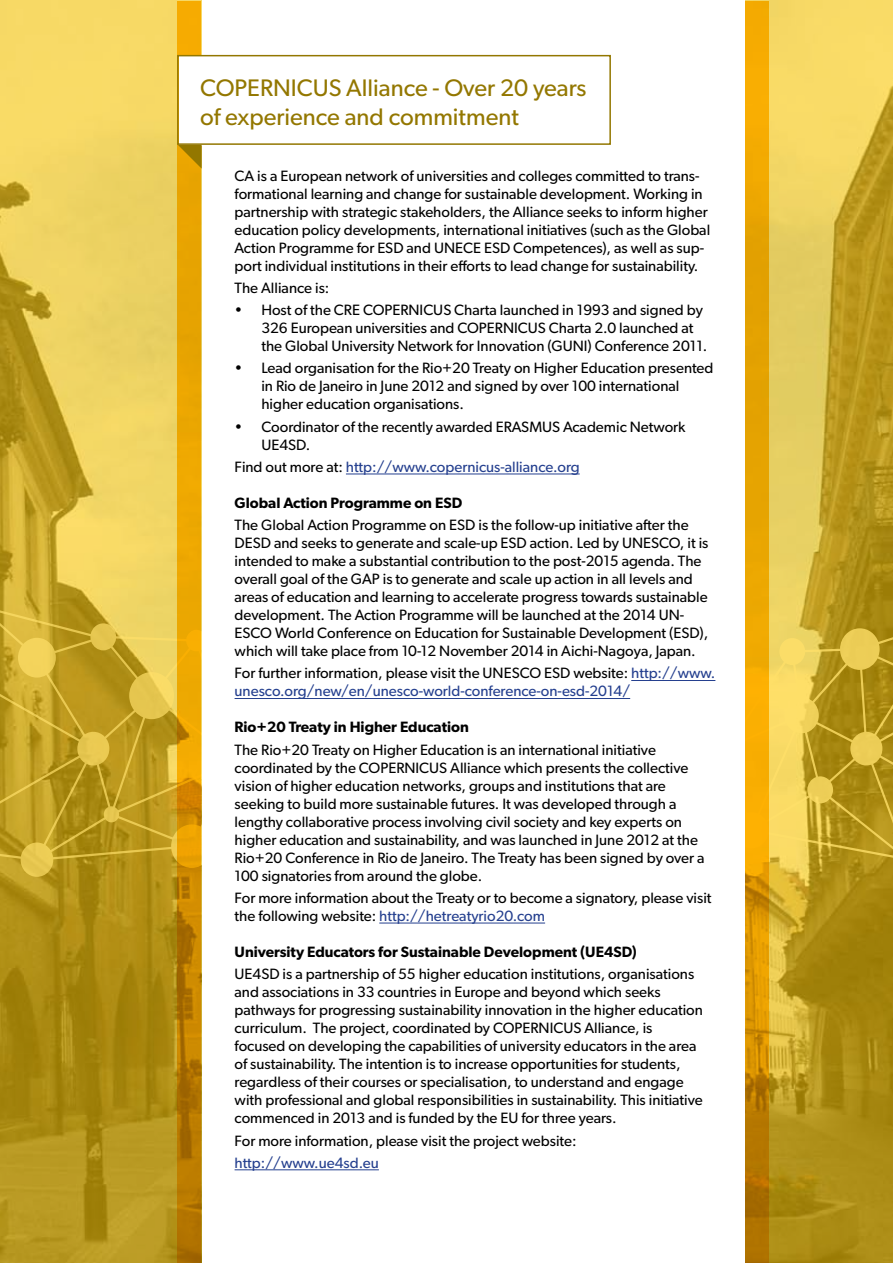
<style>
.page{position:relative;width:893px;height:1263px;background:#fff}
.page>*{position:absolute;margin:0;border:0;box-sizing:border-box;transform-origin:0 0}
.t1{font:24px/28.8px "Gibson";color:#937700}
.t2{font:15px/18px "Gibson";color:#000}
.t3{font:15px/18px "Gibson";color:#25408f}
.t4{font:600 15px "Gibson";color:#000}
.s1{color:#000}
.s2{color:#25408f}
</style>
<div class="page">
<svg style="left:0;top:0;width:202px;height:1263px;background:#cfb03a"></svg>
<svg style="left:177px;top:1px;width:24px;height:1262px;background:#d89400"></svg>
<div style="left:179px;top:56px;width:432px;height:90px;background:#fff"></div>
<div style="left:177px;top:55px;width:434px;height:90px;border:2px solid #937700"></div>
<svg style="left:178px;top:145px;width:24px;height:24px"></svg>
<svg style="left:745px;top:596px;width:1px;height:281px"></svg>
<svg style="left:746px;top:0;width:147px;height:1263px;background:#c9aa35"></svg>
<hr style="left:346px;top:474px;width:234px;height:1px;background:#25408f">
<hr style="left:631px;top:680px;width:84px;height:1px;background:#25408f">
<hr style="left:235px;top:698px;width:395px;height:1px;background:#25408f">
<hr style="left:379px;top:923px;width:166px;height:1px;background:#25408f">
<hr style="left:235px;top:1169px;width:144px;height:1px;background:#25408f">
<svg style="left:746px;top:1px;width:23px;height:1262px;background:#e29d01"></svg>
<h1 class="t1" style="left:200px;top:73px;width:388px">COPERNICUS Alliance - Over 20 years of experience and commitment</h1>
<p class="t2" style="left:235px;top:166px;width:477px">CA is a European network of universities and colleges committed to trans&shy;formational learning and change for sustainable development. Working in partnership with strategic stakeholders, the Alliance seeks to inform higher education policy developments, international initiatives (such as the Global Action Programme for ESD and UNECE ESD Competences), as well as sup&shy;port individual institutions in their efforts to lead change for sustainability.</p>
<p class="t2" style="left:235px;top:278px;width:96px">The Alliance is:</p>
<p class="t2" style="left:261px;top:301px;width:447px;text-indent:-27px">• Host of the CRE COPERNICUS Charta launched in 1993 and signed by<br>326 European universities and COPERNICUS Charta 2.0 launched at the Global University Network for Innovation (GUNI) Conference 2011.</p>
<p class="t2" style="left:261px;top:359px;width:454px;text-indent:-27px">• Lead organisation for the Rio+20 Treaty on Higher Education presented in Rio de Janeiro in June 2012 and signed by over 100 international higher education organisations.</p>
<p class="t2" style="left:261px;top:417px;width:426px;text-indent:-27px">• Coordinator of the recently awarded ERASMUS Academic Network<br>UE4SD.</p>
<p class="t3" style="left:235px;top:457px;width:347px"><span class="s1">Find out more at:</span> http://www.copernicus-alliance.org</p>
<p class="t4" style="left:235px;top:494px;width:229px">Global Action Programme on ESD</p>
<p class="t2" style="left:235px;top:516px;width:475px">The Global Action Programme on ESD is the follow-up initiative after the DESD and seeks to generate and scale-up ESD action. Led by UNESCO, it is intended to make a substantial contribution to the post-2015 agenda. The overall goal of the GAP is to generate and scale up action in all levels and areas of education and learning to accelerate progress towards sustainable development. The Action Programme will be launched at the 2014 UN-ESCO World Conference on Education for Sustainable Development (ESD), which will take place from 10-12 November 2014 in Aichi-Nagoya, Japan.</p>
<p class="t3" style="left:235px;top:664px;width:482px"><span class="s1">For further information, please visit the UNESCO ESD website:</span> http://www. unesco.org/new/en/unesco-world-conference-on-esd-2014/</p>
<p class="t4" style="left:235px;top:718px;width:236px">Rio+20 Treaty in Higher Education</p>
<p class="t2" style="left:235px;top:740px;width:471px">The Rio+20 Treaty on Higher Education is an international initiative coordinated by the COPERNICUS Alliance which presents the collective vision of higher education networks, groups and institutions that are seeking to build more sustainable futures. It was developed through a lengthy collaborative process involving civil society and key experts on higher education and sustainability, and was launched in June 2012 at the Rio+20 Conference in Rio de Janeiro. The Treaty has been signed by over a 100 signatories from around the globe.</p>
<p class="t2" style="left:235px;top:888px;width:478px">For more information about the Treaty or to become a signatory, please visit the following website: <span class="s2">http://hetreatyrio20.com</span></p>
<p class="t4" style="left:235px;top:943px;width:404px">University Educators for Sustainable Development (UE4SD)</p>
<p class="t2" style="left:235px;top:965px;width:470px">UE4SD is a partnership of 55 higher education institutions, organisations and associations in 33 countries in Europe and beyond which seeks pathways for progressing sustainability innovation in the higher education curriculum. The project, coordinated by COPERNICUS Alliance, is focused on developing the capabilities of university educators in the area of sustainability. The intention is to increase opportunities for students, regardless of their courses or specialisation, to understand and engage with professional and global responsibilities in sustainability. This initiative commenced in 2013 and is funded by the EU for three years.</p>
<p class="t2" style="left:235px;top:1131px;width:343px">For more information, please visit the project website:</p>
<p class="t3" style="left:235px;top:1153px;width:146px">http://www.ue4sd.eu</p>
</div>
